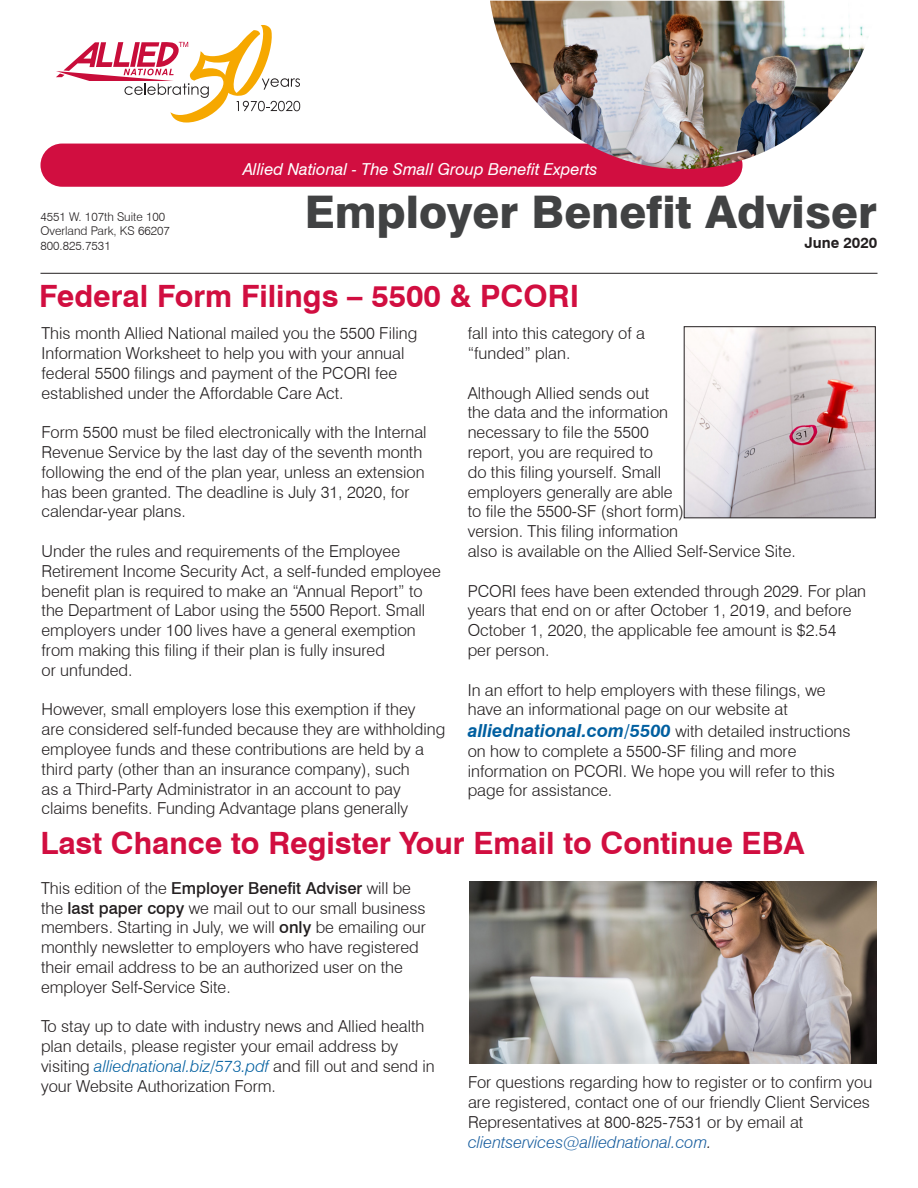
<style>
.page{position:relative;width:918px;height:1188px;background:#fff}
.page>*{position:absolute;margin:0;border:0;box-sizing:border-box;transform-origin:0 0}
.Newsletter_Headline{font:800 45px "Swiss 721 BT";color:#414243}
.Headline{font:700 30.75px "Swiss 721 BT";color:#d10e40}
.t1{font:300 16.5px/19.8px "Swiss 721 BT";color:#231f20}
.t2{font:italic 16.5px "Swiss 721 BT";color:#fff}
.t3{font:italic 300 16.5px "Swiss 721 BT";color:#175d9e}
.t4{font:700 15px "Swiss 721 BT";color:#231f20}
.t5{font:300 12px "Swiss 721 BT";color:#231f20}
.s1{font-weight:700;font-style:italic;font-size:18px;color:#015fa0}
.s2{font-weight:500}
.s3{font-style:italic;color:#015fa0}
.s4{color:#231f20}
</style>
<div class="page">
<hr style="left:40px;top:273px;width:838px;height:1px;background:#231f20">
<svg style="left:56px;top:25px;width:244px;height:98px"></svg>
<div style="left:41px;top:144px;width:702px;height:43px;background:#d10e40;border-radius:22px"></div>
<img style="left:490px;top:1px;width:378px;height:168px">
<img style="left:686px;top:329px;width:188px;height:187px">
<div style="left:684px;top:327px;width:192px;height:191px;border:1px solid #231f20"></div>
<img style="left:469px;top:881px;width:407px;height:183px">
<p class="t5" style="left:40px;top:209px;width:126px">4551 W. 107th Suite 100</p>
<p class="t5" style="left:40px;top:224px;width:131px">Overland Park, KS 66207</p>
<p class="t5" style="left:40px;top:238px;width:72px">800.825.7531</p>
<p class="t2" style="left:243px;top:159px;width:356px">Allied National - The Small Group Benefit Experts</p>
<p class="Newsletter_Headline" style="left:305px;top:185px;width:574px">Employer Benefit Adviser</p>
<p class="t4" style="left:804px;top:234px;width:75px">June 2020</p>
<p class="Headline" style="left:39px;top:277px;width:542px">Federal Form Filings – 5500 &amp; PCORI</p>
<p class="t1" style="left:42px;top:323px;width:377px">This month Allied National mailed you the 5500 Filing Information Worksheet to help you with your annual federal 5500 filings and payment of the PCORI fee established under the Affordable Care Act.</p>
<p class="t1" style="left:42px;top:422px;width:387px">Form 5500 must be filed electronically with the Internal Revenue Service by the last day of the seventh month following the end of the plan year, unless an extension has been granted. The deadline is July 31, 2020, for calendar-year plans.</p>
<p class="t1" style="left:42px;top:541px;width:401px">Under the rules and requirements of the Employee Retirement Income Security Act, a self-funded employee benefit plan is required to make an “Annual Report” to the Department of Labor using the 5500 Report. Small employers under 100 lives have a general exemption from making this filing if their plan is fully insured</p>
<p class="t1" style="left:42px;top:660px;width:92px">or unfunded.</p>
<p class="t1" style="left:42px;top:700px;width:375px">However, small employers lose this exemption if they</p>
<p class="t1" style="left:42px;top:719px;width:405px">are considered self-funded because they are withholding employee funds and these contributions are held by a third party (other than an insurance company), such</p>
<p class="t1" style="left:42px;top:779px;width:368px">as a Third-Party Administrator in an account to pay claims benefits. Funding Advantage plans generally</p>
<p class="t1" style="left:468px;top:323px;width:179px">fall into this category of a “funded” plan.</p>
<p class="t1" style="left:468px;top:383px;width:330px">Although Allied sends out<br>the data and the information<br>necessary to file the 5500<br>report, you are required to<br>do this filing yourself. Small<br>employers generally are able<br>to file the 5500-SF (short form)<br>version. This filing information<br>also is available on the Allied Self-Service Site.</p>
<p class="t1" style="left:468px;top:581px;width:400px">PCORI fees have been extended through 2029. For plan years that end on or after October 1, 2019, and before<br>October 1, 2020, the applicable fee amount is $2.54</p>
<p class="t1" style="left:468px;top:640px;width:83px">per person.</p>
<p class="t1" style="left:468px;top:680px;width:359px">In an effort to help employers with these filings, we</p>
<p class="t1" style="left:468px;top:699px;width:384px;line-height:21.6px">have an informational page on our website at <span class="s1">alliednational.com/5500</span> with detailed instructions</p>
<p class="t1" style="left:468px;top:741px;width:369px">on how to complete a 5500-SF filing and more information on PCORI. We hope you will refer to this page for assistance.</p>
<p class="Headline" style="left:40px;top:824px;width:765px">Last Chance to Register Your Email to Continue EBA</p>
<p class="t1" style="left:41px;top:878px;width:386px">This edition of the <span class="s2">Employer Benefit Adviser</span> will be the <span class="s2">last paper copy</span> we mail out to our small business members. Starting in July, we will <span class="s2">only</span> be emailing our monthly newsletter to employers who have registered their email address to be an authorized user on the employer Self-Service Site.</p>
<p class="t1" style="left:41px;top:1017px;width:395px">To stay up to date with industry news and Allied health plan details, please register your email address by visiting <span class="s3">alliednational.biz/573.pdf</span> and fill out and send in your Website Authorization Form.</p>
<p class="t1" style="left:468px;top:1073px;width:406px">For questions regarding how to register or to confirm you are registered, contact one of our friendly Client Services<br>Representatives at 800-825-7531 or by email at</p>
<p class="t3" style="left:468px;top:1132px;width:245px">clientservices@alliednational.com<span class="s4">.</span></p>
</div>
